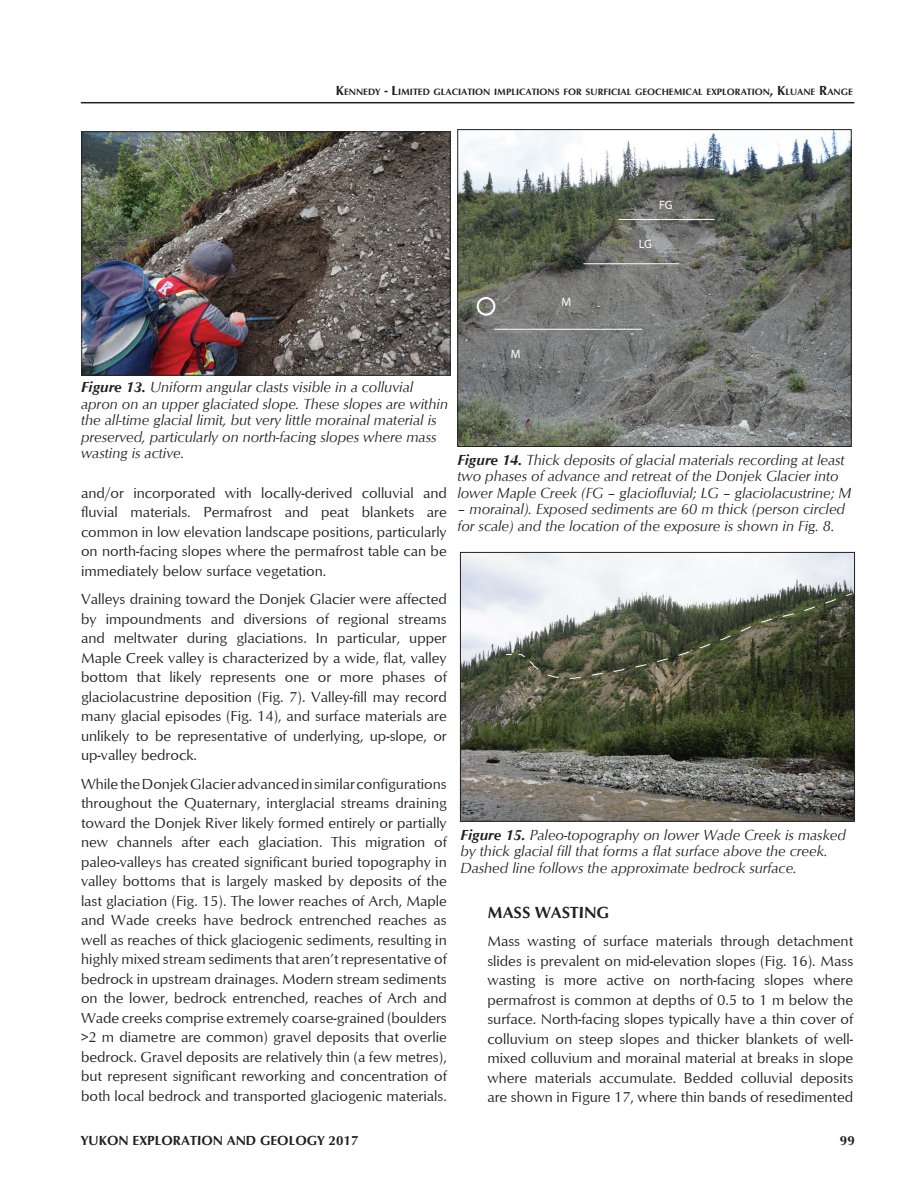
<style>
.page{position:relative;width:918px;height:1188px;background:#fff}
.page>*{position:absolute;margin:0;border:0;box-sizing:border-box;transform-origin:0 0}
.t1{font:700 16.5px "Optimum";color:#231f20}
.t2{font:15px/19.5px "Optimum";color:#231f20;text-align:justify}
.t3{font:italic 15px/16.5px "Optimum";color:#231f20}
.t4{font:700 13.5px "Optimum";color:#231f20}
.t5{font:12.15px "Myriad Pro";color:#fff}
.t6{font:700 9.45px "Optimum";color:#231f20}
.s1{font-size:13.5px}
.s2{font-weight:700}
</style>
<div class="page">
<hr style="left:81px;top:102px;width:773px;height:1px;background:#231f20">
<img style="left:83px;top:133px;width:366px;height:241px">
<div style="left:81px;top:131px;width:370px;height:245px;border:1px solid #231f20"></div>
<img style="left:459px;top:131px;width:391px;height:314px">
<div style="left:477px;top:297px;width:18px;height:19px;border:2px solid #fff;border-radius:50%"></div>
<hr style="left:619px;top:219px;width:95px;height:1px;background:#fff">
<hr style="left:584px;top:263px;width:95px;height:1px;background:#fff">
<hr style="left:494px;top:329px;width:148px;height:1px;background:#fff">
<div style="left:457px;top:129px;width:395px;height:318px;border:1px solid #231f20"></div>
<img style="left:462px;top:554px;width:391px;height:266px">
<svg style="left:845px;top:593px;width:8px;height:4px"></svg>
<svg style="left:506px;top:598px;width:331px;height:82px;background:#646857"></svg>
<div style="left:460px;top:552px;width:395px;height:270px;border:1px solid #231f20"></div>
<p class="t6" style="left:336px;top:86px;width:519px"><span class="s1">K</span>ENNEDY <span class="s1">- L</span>IMITED GLACIATION IMPLICATIONS FOR SURFICIAL GEOCHEMICAL EXPLORATION<span class="s1">, K</span>LUANE <span class="s1">R</span>ANGE</p>
<p class="t5" style="left:659px;top:197px;width:15px">FG</p>
<p class="t5" style="left:639px;top:236px;width:15px">LG</p>
<p class="t5" style="left:561px;top:295px;width:11px">M</p>
<p class="t3" style="left:81px;top:379px;width:368px"><span class="s2">Figure 13.</span> Uniform angular clasts visible in a colluvial apron on an upper glaciated slope. These slopes are within the all-time glacial limit, but very little morainal material is preserved, particularly on north-facing slopes where mass wasting is active.</p>
<p class="t2" style="left:81px;top:483px;width:367px">and/or incorporated with locally-derived colluvial and fluvial materials. Permafrost and peat blankets are common in low elevation landscape positions, particularly on north-facing slopes where the permafrost table can be immediately below surface vegetation.</p>
<p class="t2" style="left:81px;top:589px;width:367px">Valleys draining toward the Donjek Glacier were affected by impoundments and diversions of regional streams and meltwater during glaciations. In particular, upper Maple Creek valley is characterized by a wide, flat, valley bottom that likely represents one or more phases of glaciolacustrine deposition (Fig. 7). Valley-fill may record many glacial episodes (Fig. 14), and surface materials are unlikely to be representative of underlying, up-slope, or up-valley bedrock.</p>
<p class="t2" style="left:81px;top:774px;width:367px">While the Donjek Glacier advanced in similar configurations throughout the Quaternary, interglacial streams draining toward the Donjek River likely formed entirely or partially new channels after each glaciation. This migration of paleo-valleys has created significant buried topography in valley bottoms that is largely masked by deposits of the last glaciation (Fig. 15). The lower reaches of Arch, Maple and Wade creeks have bedrock entrenched reaches as well as reaches of thick glaciogenic sediments, resulting in highly mixed stream sediments that aren’t representative of bedrock in upstream drainages. Modern stream sediments on the lower, bedrock entrenched, reaches of Arch and Wade creeks comprise extremely coarse-grained (boulders &gt;2 m diametre are common) gravel deposits that overlie bedrock. Gravel deposits are relatively thin (a few metres), but represent significant reworking and concentration of both local bedrock and transported glaciogenic materials.</p>
<p class="t5" style="left:511px;top:346px;width:11px">M</p>
<p class="t3" style="left:457px;top:451px;width:396px"><span class="s2">Figure 14.</span> Thick deposits of glacial materials recording at least two phases of advance and retreat of the Donjek Glacier into lower Maple Creek (FG – glaciofluvial; LG – glaciolacustrine; M</p>
<p class="t3" style="left:457px;top:501px;width:389px">– morainal). Exposed sediments are 60 m thick (person circled for scale) and the location of the exposure is shown in Fig. 8.</p>
<p class="t3" style="left:461px;top:826px;width:387px"><span class="s2">Figure 15.</span> Paleo-topography on lower Wade Creek is masked by thick glacial fill that forms a flat surface above the creek.<br>Dashed line follows the approximate bedrock surface.</p>
<p class="t1" style="left:487px;top:903px;width:123px">MASS WASTING</p>
<p class="t2" style="left:487px;top:931px;width:367px">Mass wasting of surface materials through detachment slides is prevalent on mid-elevation slopes (Fig. 16). Mass wasting is more active on north-facing slopes where permafrost is common at depths of 0.5 to 1 m below the surface. North-facing slopes typically have a thin cover of colluvium on steep slopes and thicker blankets of well&shy;mixed colluvium and morainal material at breaks in slope where materials accumulate. Bedded colluvial deposits are shown in Figure 17, where thin bands of resedimented</p>
<p class="t4" style="left:81px;top:1133px;width:279px">YUKON EXPLORATION AND GEOLOGY 2017</p>
<p class="t4" style="left:840px;top:1133px;width:16px">99</p>
</div>
